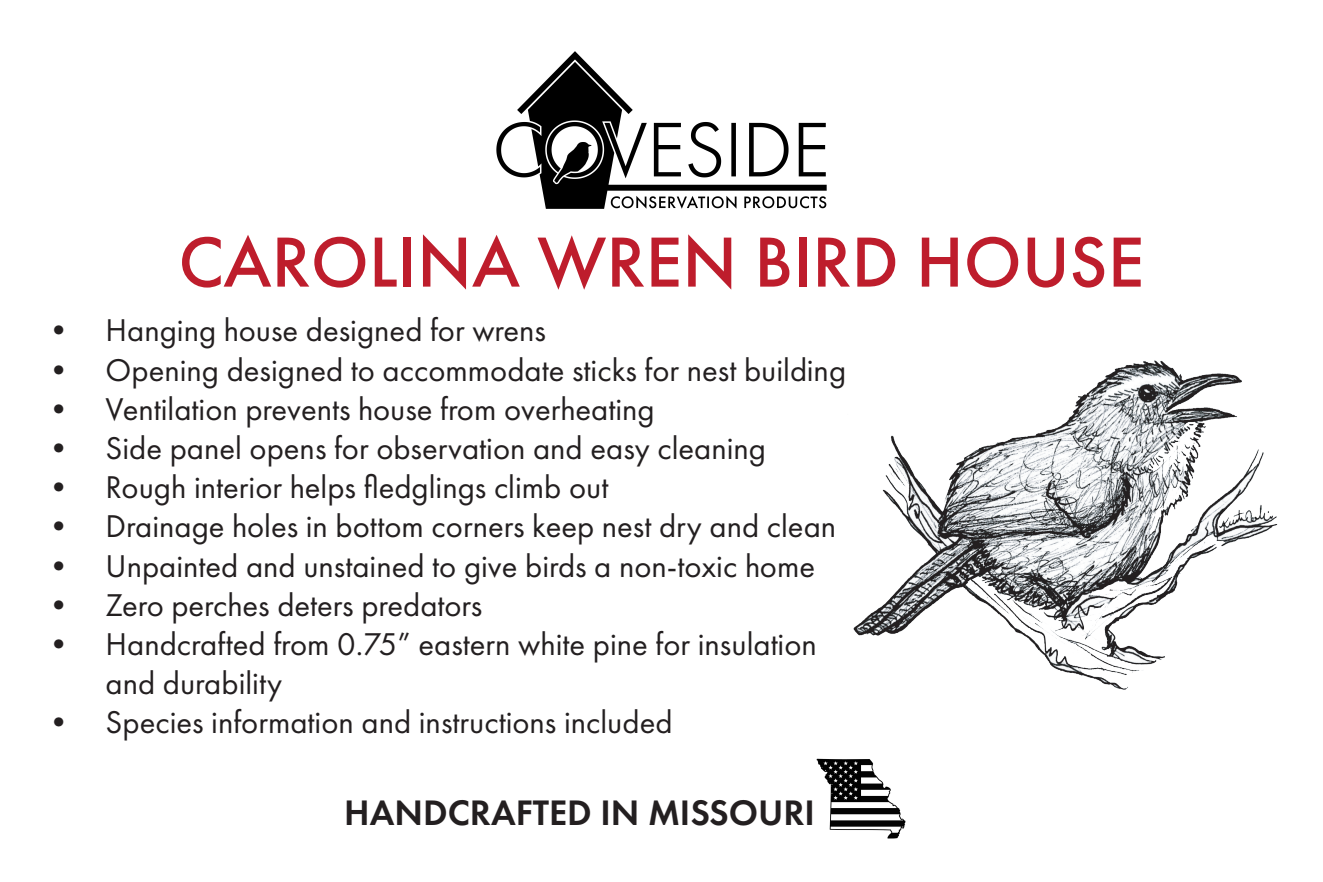
<style>
.page{position:relative;width:1323px;height:882px;background:#fff}
.page>*{position:absolute;margin:0;border:0;box-sizing:border-box;transform-origin:0 0}
.t1{font:500 73.5px "Futura PT";color:#be1d2c}
.t2{font:600 36.75px "Futura PT";color:#231f20}
.t3{font:32.55px/39.2px "Futura PT";color:#231f20}
</style>
<div class="page">
<img style="left:496px;top:51px;width:331px;height:158px">
<img style="left:816px;top:758px;width:90px;height:81px">
<img style="left:853px;top:360px;width:425px;height:330px">
<h1 class="t1" style="left:178px;top:218px;width:968px">CAROLINA WREN BIRD HOUSE</h1>
<p class="t3" style="left:43px;top:311px;width:505px">• Hanging house designed for wrens</p>
<p class="t3" style="left:43px;top:350px;width:805px">• Opening designed to accommodate sticks for nest building</p>
<p class="t3" style="left:43px;top:389px;width:614px">• Ventilation prevents house from overheating</p>
<p class="t3" style="left:43px;top:428px;width:725px">• Side panel opens for observation and easy cleaning</p>
<p class="t3" style="left:43px;top:468px;width:567px">• Rough interior helps fledglings climb out</p>
<p class="t3" style="left:43px;top:507px;width:795px">• Drainage holes in bottom corners keep nest dry and clean</p>
<p class="t3" style="left:43px;top:546px;width:774px">• Unpainted and unstained to give birds a non-toxic home</p>
<p class="t3" style="left:43px;top:585px;width:441px">• Zero perches deters predators</p>
<p class="t3" style="left:106px;top:624px;width:713px;text-indent:-63px">• Handcrafted from 0.75” eastern white pine for insulation and durability</p>
<p class="t3" style="left:43px;top:703px;width:632px">• Species information and instructions included</p>
<p class="t2" style="left:344px;top:790px;width:472px">HANDCRAFTED IN MISSOURI</p>
</div>
